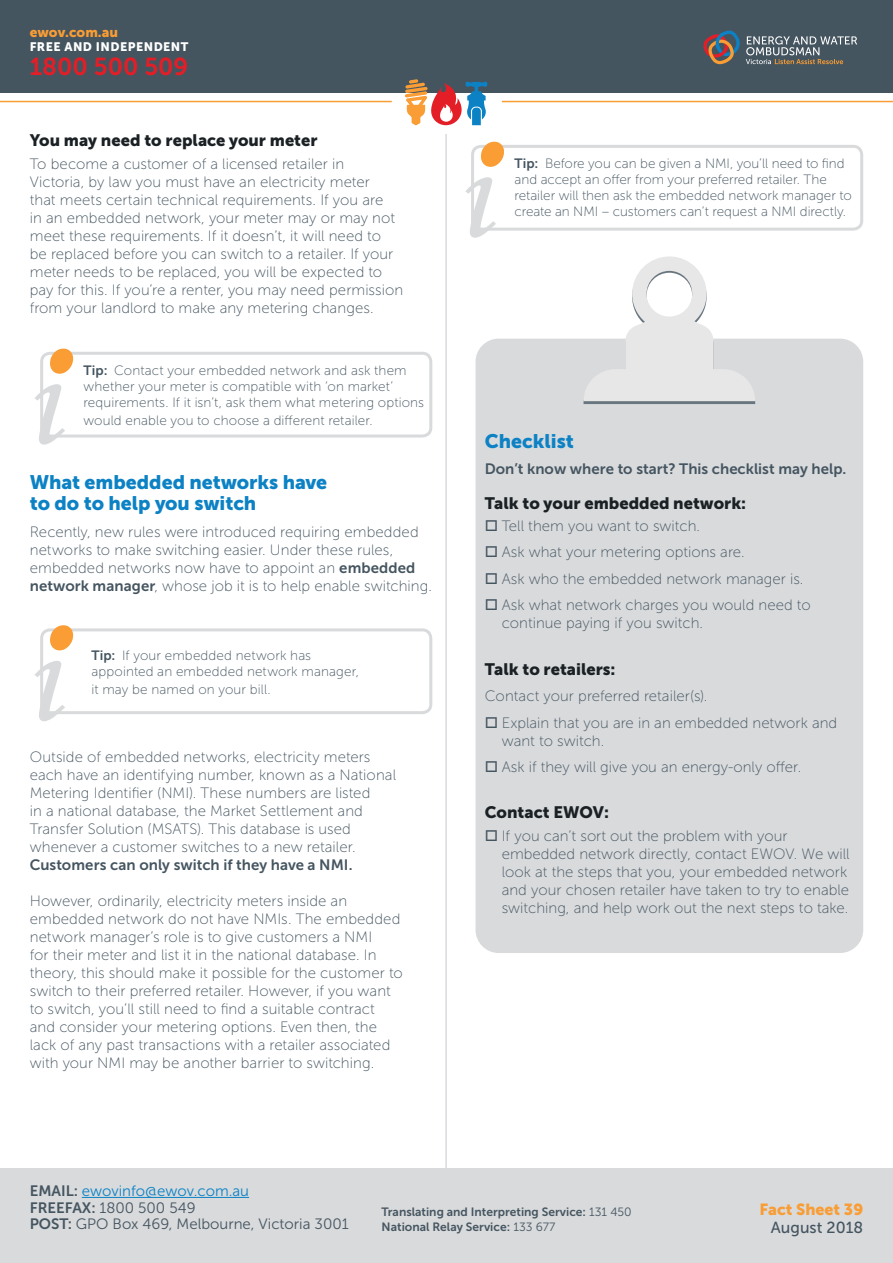
<style>
.page{position:relative;width:893px;height:1263px;background:#fff}
.page>*{position:absolute;margin:0;border:0;box-sizing:border-box;transform-origin:0 0}
.t1{font:24.45px "Museo Sans 700";color:#e41e27}
.t2{font:19.5px/21px "Museo Sans 900";letter-spacing:-.005em;color:#0c82c5}
.t3{font:16.5px "Museo Sans 900";color:#1a2023}
.t4{font:16.05px "Museo Sans 900";color:#f99d34}
.t5{font:16.05px "Museo Sans 500";color:#455560}
.t6{font:15px/18px "Museo Sans 100";color:#455560}
.t7{font:15px/16.8px "Museo Sans 300";color:#455560}
.t8{font:15px "Museo Sans 700";color:#455560}
.t9{font:13.65px "Museo Sans 900";color:#f99d34}
.t10{font:13.5px/16.2px "Museo Sans 100";letter-spacing:.005em;color:#455560}
.t11{font:12.3px "Museo Sans 900";letter-spacing:.04em;color:#fff}
.t12{font:12px/15.3px "Museo Sans 700";color:#455560}
.s1{font-family:"Museo Sans 700"}
.s2{color:#0c82c5}
.s3{font-family:"Museo Sans 300"}
</style>
<div class="page">
<div style="left:0;top:1168px;width:893px;height:95px;background:#d8dadc"></div>
<hr style="left:445px;top:134px;width:2px;height:1034px;background:#d8dadc">
<div style="left:0;top:0;width:893px;height:93px;background:#455560"></div>
<hr style="left:0;top:101px;width:392px;height:1px;background:#f99d34">
<hr style="left:502px;top:101px;width:391px;height:1px;background:#f99d34">
<svg style="left:405px;top:79px;width:82px;height:46px"></svg>
<svg style="left:746px;top:36px;width:111px;height:28px"></svg>
<svg style="left:703px;top:31px;width:37px;height:33px"></svg>
<div style="left:475px;top:339px;width:388px;height:614px;background:#d8dadc;border-radius:23px"></div>
<svg style="left:583px;top:256px;width:172px;height:148px"></svg>
<hr style="left:82px;top:1197px;width:167px;height:1px;background:#0c82c5">
<div style="left:40px;top:352px;width:392px;height:85px;border:3px solid #d8dadc;border-radius:9px"></div>
<svg style="left:50px;top:349px;width:23px;height:25px"></svg>
<svg style="left:35px;top:384px;width:30px;height:61px"></svg>
<div style="left:471px;top:145px;width:392px;height:86px;border:3px solid #d8dadc;border-radius:9px"></div>
<svg style="left:481px;top:142px;width:23px;height:25px"></svg>
<svg style="left:465px;top:177px;width:31px;height:61px"></svg>
<div style="left:40px;top:628px;width:392px;height:86px;border:3px solid #d8dadc;border-radius:9px"></div>
<svg style="left:50px;top:625px;width:23px;height:25px"></svg>
<svg style="left:35px;top:661px;width:30px;height:60px"></svg>
<p class="t9" style="left:30px;top:24px;width:90px">ewov.com.au</p>
<p class="t11" style="left:30px;top:40px;width:160px">FREE AND INDEPENDENT</p>
<h1 class="t1" style="left:30px;top:53px;width:160px">1800 500 509</h1>
<p class="t3" style="left:30px;top:131px;width:289px">You may need to replace your meter</p>
<p class="t6" style="left:30px;top:155px;width:375px">To become a customer of a licensed retailer in<br>Victoria, by law you must have an electricity meter<br>that meets certain technical requirements. If you are<br>in an embedded network, your meter may or may not meet these requirements. If it doesn’t, it will need to<br>be replaced before you can switch to a retailer. If your meter needs to be replaced, you will be expected to pay for this. If you’re a renter, you may need permission from your landlord to make any metering changes.</p>
<p class="t10" style="left:84px;top:362px;width:342px"><span class="s1">Tip:</span> Contact your embedded network and ask them whether your meter is compatible with ‘on market’ requirements. If it isn’t, ask them what metering options</p>
<p class="t10" style="left:84px;top:412px;width:291px">would enable you to choose a different retailer.</p>
<h2 class="t2" style="left:30px;top:472px;width:299px">What embedded networks have to do to help you switch</h2>
<p class="t6" style="left:30px;top:523px;width:404px">Recently, new rules were introduced requiring embedded networks to make switching easier. Under these rules, embedded networks now have to appoint an <span class="s1">embedded network manager</span>, whose job it is to help enable switching.</p>
<p class="t10" style="left:92px;top:647px;width:269px"><span class="s1">Tip:</span> If your embedded network has appointed an embedded network manager,</p>
<p class="t10" style="left:92px;top:681px;width:181px">it may be named on your bill.</p>
<p class="t6" style="left:30px;top:748px;width:368px">Outside of embedded networks, electricity meters each have an identifying number, known as a National Metering Identifier (NMI). These numbers are listed<br>in a national database, the Market Settlement and Transfer Solution (MSATS). This database is used whenever a customer switches to a new retailer.</p>
<p class="t8" style="left:30px;top:857px;width:324px">Customers can only switch if they have a NMI.</p>
<p class="t6" style="left:30px;top:892px;width:375px">However, ordinarily, electricity meters inside an embedded network do not have NMIs. The embedded network manager’s role is to give customers a NMI<br>for their meter and list it in the national database. In theory, this should make it possible for the customer to switch to their preferred retailer. However, if you want to switch, you’ll still need to find a suitable contract and consider your metering options. Even then, the lack of any past transactions with a retailer associated with your NMI may be another barrier to switching.</p>
<p class="t10" style="left:514px;top:155px;width:339px"><span class="s1">Tip:</span> Before you can be given a NMI, you’ll need to find and accept an offer from your preferred retailer. The retailer will then ask the embedded network manager to create an NMI – customers can’t request a NMI directly.</p>
<h2 class="t2" style="left:485px;top:430px;width:91px">Checklist</h2>
<p class="t8" style="left:485px;top:461px;width:363px">Don’t know where to start? This checklist may help.</p>
<p class="t3" style="left:485px;top:493px;width:263px">Talk to your embedded network:</p>
<p class="t6" style="left:502px;top:513px;width:311px;line-height:26.5px">Tell them you want to switch.<br>Ask what your metering options are.<br>Ask who the embedded network manager is.<br>Ask what network charges you would need to</p>
<p class="t6" style="left:502px;top:614px;width:203px">continue paying if you switch.</p>
<p class="t3" style="left:485px;top:659px;width:132px">Talk to retailers:</p>
<p class="t6" style="left:502px;top:683px;width:337px;line-height:26.5px;text-indent:-17px">Contact your preferred retailer(s).<br>Explain that you are in an embedded network and</p>
<p class="t6" style="left:502px;top:727px;width:301px;line-height:26.5px">want to switch.<br>Ask if they will give you an energy-only offer.</p>
<p class="t3" style="left:485px;top:803px;width:126px">Contact EWOV:</p>
<p class="t6" style="left:502px;top:827px;width:349px">If you can’t sort out the problem with your embedded network directly, contact EWOV. We will look at the steps that you, your embedded network and your chosen retailer have taken to try to enable switching, and help work out the next steps to take.</p>
<p class="t7" style="left:30px;top:1182px;width:320px"><span class="s1">EMAIL:</span> <span class="s2">ewovinfo@ewov.com.au<br></span><span class="s1">FREEFAX:</span> 1800 500 549<br><span class="s1">POST:</span> GPO Box 469, Melbourne, Victoria 3001</p>
<p class="t12" style="left:382px;top:1204px;width:252px">Translating and Interpreting Service: <span class="s3">131 450<br></span>National Relay Service: <span class="s3">133 677</span></p>
<p class="t4" style="left:759px;top:1200px;width:105px">Fact Sheet 39</p>
<p class="t5" style="left:771px;top:1218px;width:94px">August 2018</p>
</div>
